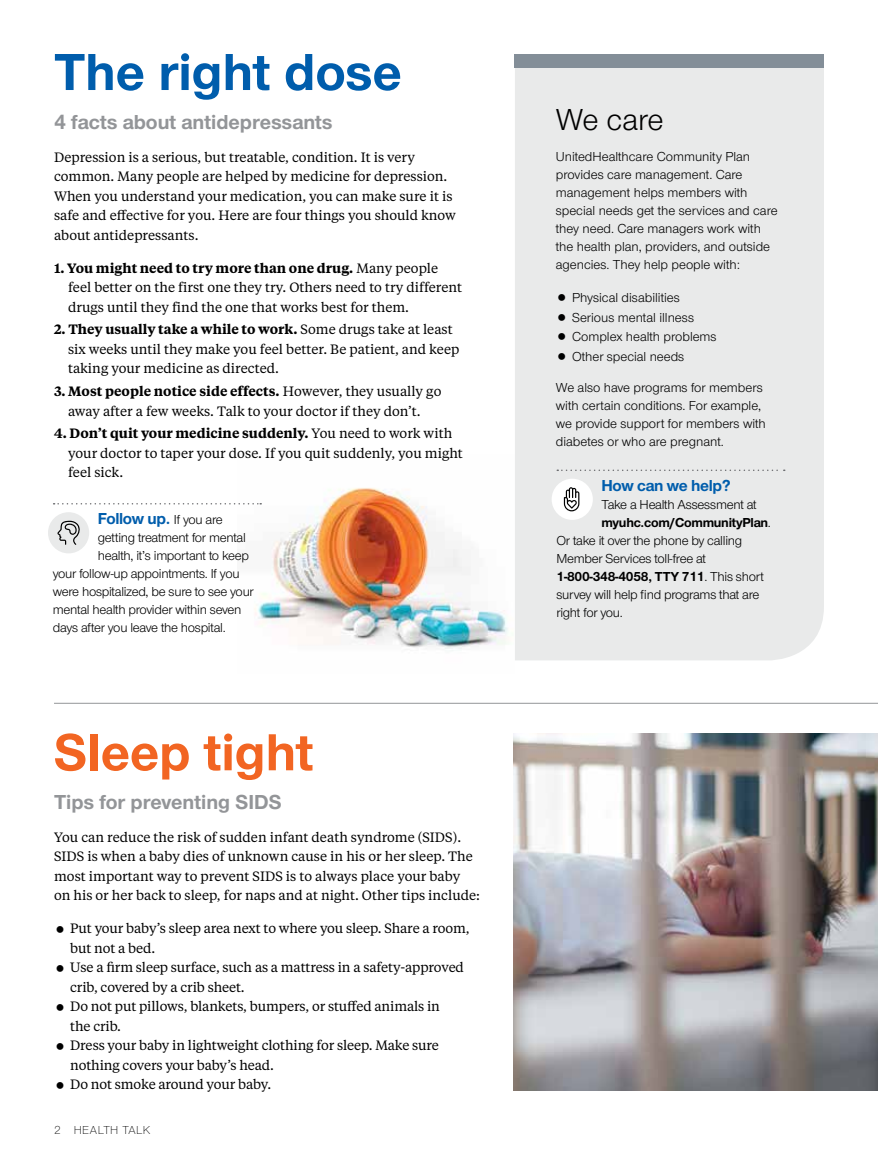
<style>
.page{position:relative;width:878px;height:1161px;background:#fff}
.page>*{position:absolute;margin:0;border:0;box-sizing:border-box;transform-origin:0 0}
.t1{font:700 54px "UHC Sans";color:#005dac}
.t2{font:700 54px "UHC Sans";color:#f26522}
.t3{font:31.5px "UHC Sans";letter-spacing:-.005em;color:#000}
.t4{font:700 21px "UHC Sans";color:#939598}
.t5{font:700 16.5px "UHC Sans";letter-spacing:-.02em;color:#005dac}
.t6{font:13.5px/19.5px "UHC Serif Text";color:#000}
.t7{font:13.5px/18px "UHC Sans";letter-spacing:-.005em;color:#000}
.t8{font:700 13.5px "UHC Sans";letter-spacing:-.02em;color:#000}
.t9{font:13.5px "UHC Sans";letter-spacing:-.025em;color:#000}
.t10{font:300 12px "UHC Sans";letter-spacing:.04em;color:#000}
.s1{font-weight:600}
.s2{font-weight:400;font-size:13.5px;color:#000}
.s3{font-weight:400}
</style>
<div class="page">
<img style="left:254px;top:488px;width:254px;height:163px">
<div style="left:515px;top:68px;width:309px;height:592px;background:#e9eaea"></div>
<div style="left:515px;top:54px;width:309px;height:14px;background:#838e98"></div>
<svg style="left:557px;top:470px;width:227px;height:1px"></svg>
<div style="left:551px;top:479px;width:42px;height:41px;background:#fff;border-radius:50%"></div>
<svg style="left:564px;top:487px;width:15px;height:24px"></svg>
<img style="left:514px;top:734px;width:364px;height:357px">
<svg style="left:54px;top:503px;width:207px;height:2px"></svg>
<div style="left:48px;top:512px;width:41px;height:41px;background:#e9eaea;border-radius:50%"></div>
<svg style="left:57px;top:521px;width:23px;height:24px"></svg>
<hr style="left:54px;top:703px;width:824px;height:1px;background:#939598">
<h1 class="t1" style="left:54px;top:36px;width:349px">The right dose</h1>
<h3 class="t4" style="left:54px;top:108px;width:280px">4 facts about antidepressants</h3>
<p class="t6" style="left:54px;top:147px;width:403px">Depression is a serious, but treatable, condition. It is very common. Many people are helped by medicine for depression.<br>When you understand your medication, you can make sure it is safe and effective for you. Here are four things you should know about antidepressants.</p>
<p class="t6" style="left:68px;top:258px;width:395px;text-indent:-14px"><span class="s1">1. You might need to try more than one drug.</span> Many people feel better on the first one they try. Others need to try different drugs until they find the one that works best for them.</p>
<p class="t6" style="left:68px;top:319px;width:393px;text-indent:-14px"><span class="s1">2. They usually take a while to work.</span> Some drugs take at least six weeks until they make you feel better. Be patient, and keep taking your medicine as directed.</p>
<p class="t6" style="left:54px;top:381px;width:389px;text-align:center"><span class="s1">3. Most people notice side effects.</span> However, they usually go away after a few weeks. Talk to your doctor if they don’t.</p>
<p class="t6" style="left:68px;top:423px;width:396px;text-indent:-14px"><span class="s1">4. Don’t quit your medicine suddenly.</span> You need to work with your doctor to taper your dose. If you quit suddenly, you might feel sick.</p>
<p class="t5" style="left:98px;top:508px;width:126px">Follow up. <span class="s2">If you are</span></p>
<p class="t7" style="left:98px;top:528px;width:149px">getting treatment for mental</p>
<p class="t7" style="left:98px;top:546px;width:153px">health, it’s important to keep</p>
<p class="t7" style="left:53px;top:564px;width:188px">your follow-up appointments. If you</p>
<p class="t7" style="left:53px;top:582px;width:202px">were hospitalized, be sure to see your</p>
<p class="t7" style="left:53px;top:600px;width:190px">mental health provider within seven</p>
<p class="t7" style="left:53px;top:618px;width:174px">days after you leave the hospital.</p>
<h1 class="t2" style="left:54px;top:716px;width:261px">Sleep tight</h1>
<h3 class="t4" style="left:54px;top:788px;width:229px">Tips for preventing SIDS</h3>
<p class="t6" style="left:54px;top:827px;width:427px">You can reduce the risk of sudden infant death syndrome (SIDS).<br>SIDS is when a baby dies of unknown cause in his or her sleep. The most important way to prevent SIDS is to always place your baby<br>on his or her back to sleep, for naps and at night. Other tips include:</p>
<p class="t6" style="left:70px;top:918px;width:401px">Put your baby’s sleep area next to where you sleep. Share a room, but not a bed.<br>Use a firm sleep surface, such as a mattress in a safety-approved crib, covered by a crib sheet.<br>Do not put pillows, blankets, bumpers, or stuffed animals in<br>the crib.<br>Dress your baby in lightweight clothing for sleep. Make sure nothing covers your baby’s head.<br>Do not smoke around your baby.</p>
<p class="t10" style="left:54px;top:1122px;width:98px">2 HEALTH TALK</p>
<h2 class="t3" style="left:556px;top:99px;width:109px">We care</h2>
<p class="t7" style="left:556px;top:147px;width:223px">UnitedHealthcare Community Plan provides care management. Care management helps members with special needs get the services and care they need. Care managers work with the health plan, providers, and outside agencies. They help people with:</p>
<p class="t7" style="left:572px;top:287px;width:146px;line-height:19.5px">Physical disabilities<br>Serious mental illness<br>Complex health problems<br>Other special needs</p>
<p class="t7" style="left:556px;top:378px;width:211px">We also have programs for members with certain conditions. For example, we provide support for members with diabetes or who are pregnant.</p>
<p class="t5" style="left:601px;top:474px;width:131px">How can we help?</p>
<p class="t7" style="left:601px;top:495px;width:157px">Take a Health Assessment at</p>
<p class="t8" style="left:601px;top:513px;width:171px">myuhc.com/CommunityPlan<span class="s3">.</span></p>
<p class="t7" style="left:556px;top:531px;width:187px">Or take it over the phone by calling</p>
<p class="t7" style="left:556px;top:549px;width:151px">Member Services toll-free at</p>
<p class="t8" style="left:556px;top:567px;width:209px">1-800-348-4058, TTY 711<span class="s3">. This short</span></p>
<p class="t7" style="left:556px;top:585px;width:204px">survey will help find programs that are</p>
<p class="t9" style="left:556px;top:603px;width:68px">right for you.</p>
</div>
